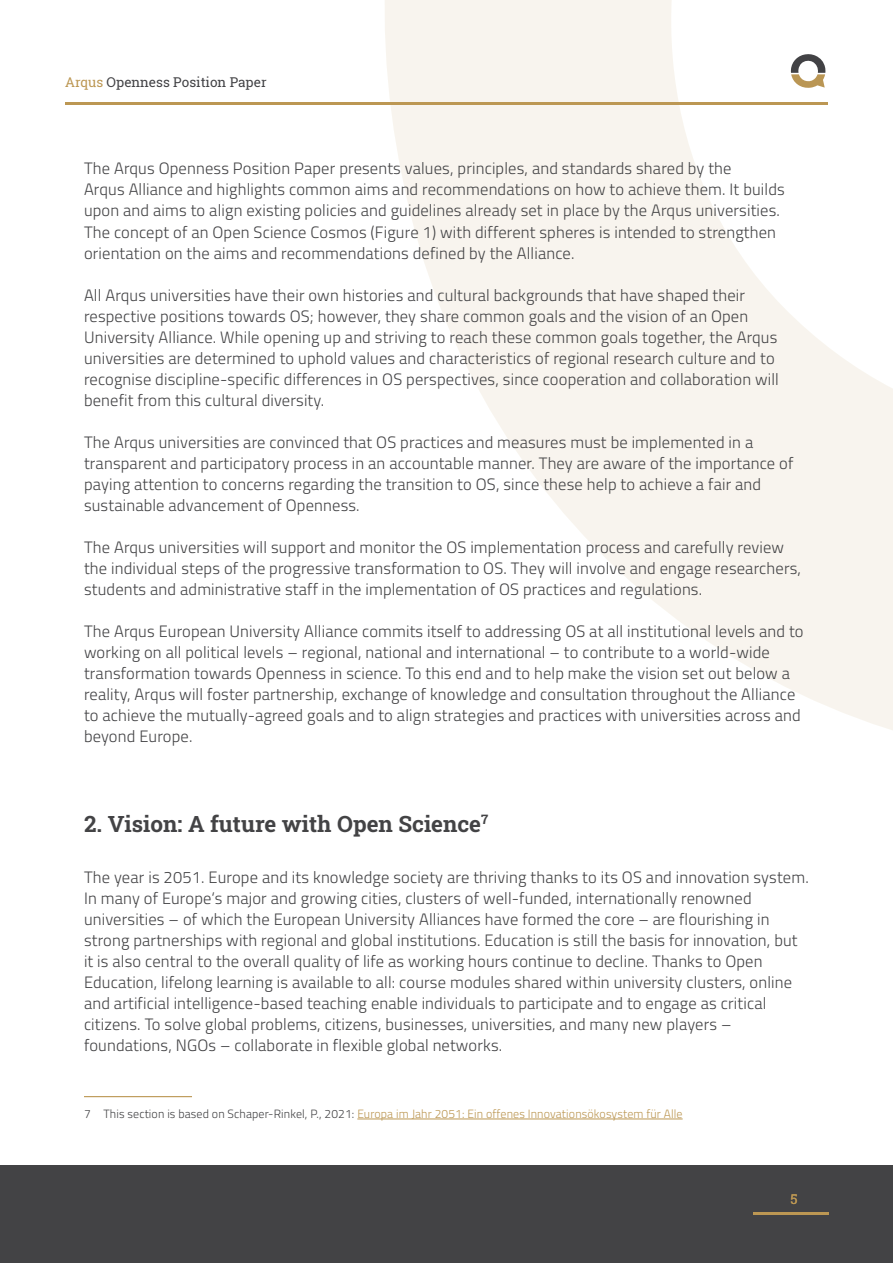
<style>
.page{position:relative;width:893px;height:1263px;background:#fff}
.page>*{position:absolute;margin:0;border:0;box-sizing:border-box;transform-origin:0 0}
.t1{font:700 22.5px "Roboto Slab";color:#434345}
.t2{font:300 16.5px/21px "Titillium";letter-spacing:.01em;color:#434345}
.t3{font:13.5px "Roboto Slab";color:#424245}
.t4{font:13.5px "Roboto Slab";color:#bc9753}
.t5{font:300 12px "Titillium";letter-spacing:.01em;color:#bc9753}
.s1{color:#bc9753}
.s2{color:#434345}
</style>
<div class="page">
<div style="left:0;top:1165px;width:893px;height:98px;background:#434345"></div>
<hr style="left:65px;top:102px;width:763px;height:3px;background:#bc9753">
<hr style="left:753px;top:1212px;width:76px;height:3px;background:#bc9753">
<svg style="left:385px;top:0;width:508px;height:730px;fill:#f8f4ee"></svg>
<hr style="left:84px;top:1096px;width:108px;height:1px;background:#bc9753">
<hr style="left:357px;top:1119px;width:326px;height:1px;background:#bc9753">
<p class="t3" style="left:65px;top:73px;width:203px"><span class="s1">Arqus</span> Openness Position Paper</p>
<p class="t2" style="left:84px;top:157px;width:702px">The Arqus Openness Position Paper presents values, principles, and standards shared by the<br>Arqus Alliance and highlights common aims and recommendations on how to achieve them. It builds upon and aims to align existing policies and guidelines already set in place by the Arqus universities.<br>The concept of an Open Science Cosmos (Figure 1) with different spheres is intended to strengthen orientation on the aims and recommendations defined by the Alliance.</p>
<p class="t2" style="left:84px;top:283px;width:696px">All Arqus universities have their own histories and cultural backgrounds that have shaped their respective positions towards OS; however, they share common goals and the vision of an Open University Alliance. While opening up and striving to reach these common goals together, the Arqus universities are determined to uphold values and characteristics of regional research culture and to recognise discipline-specific differences in OS perspectives, since cooperation and collaboration will benefit from this cultural diversity.</p>
<p class="t2" style="left:84px;top:430px;width:711px">The Arqus universities are convinced that OS practices and measures must be implemented in a transparent and participatory process in an accountable manner. They are aware of the importance of paying attention to concerns regarding the transition to OS, since these help to achieve a fair and sustainable advancement of Openness.</p>
<p class="t2" style="left:84px;top:535px;width:719px">The Arqus universities will support and monitor the OS implementation process and carefully review the individual steps of the progressive transformation to OS. They will involve and engage researchers, students and administrative staff in the implementation of OS practices and regulations.</p>
<p class="t2" style="left:84px;top:619px;width:721px">The Arqus European University Alliance commits itself to addressing OS at all institutional levels and to working on all political levels – regional, national and international – to contribute to a world-wide transformation towards Openness in science. To this end and to help make the vision set out below a reality, Arqus will foster partnership, exchange of knowledge and consultation throughout the Alliance to achieve the mutually-agreed goals and to align strategies and practices with universities across and beyond Europe.</p>
<h1 class="t1" style="left:84px;top:808px;width:406px">2. Vision: A future with Open Science<sup>7</sup></h1>
<p class="t2" style="left:84px;top:865px;width:726px">The year is 2051. Europe and its knowledge society are thriving thanks to its OS and innovation system.<br>In many of Europe‘s major and growing cities, clusters of well-funded, internationally renowned universities – of which the European University Alliances have formed the core – are flourishing in strong partnerships with regional and global institutions. Education is still the basis for innovation, but it is also central to the overall quality of life as working hours continue to decline. Thanks to Open Education, lifelong learning is available to all: course modules shared within university clusters, online and artificial intelligence-based teaching enable individuals to participate and to engage as critical citizens. To solve global problems, citizens, businesses, universities, and many new players – foundations, NGOs – collaborate in flexible global networks.</p>
<p class="t5" style="left:84px;top:1105px;width:600px"><span class="s2">7 This section is based on Schaper-Rinkel, P., 2021:</span> Europa im Jahr 2051: Ein offenes Innovationsökosystem für Alle</p>
<p class="t4" style="left:791px;top:1189px;width:9px">5</p>
</div>
